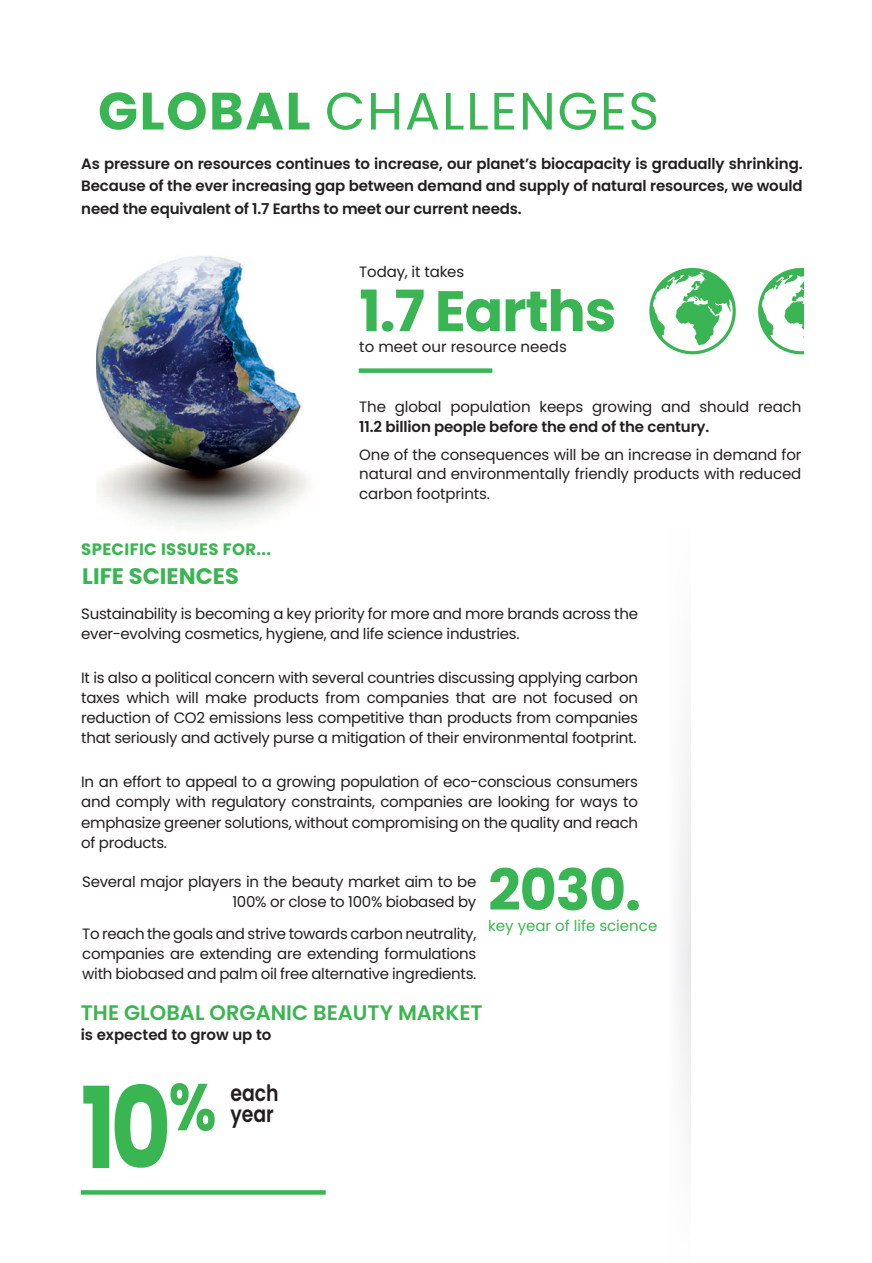
<style>
.page{position:relative;width:872px;height:1263px;background:#fff}
.page>*{position:absolute;margin:0;border:0;box-sizing:border-box;transform-origin:0 0}
.t1{font:700 112.8px "Poppins";color:#39b552;scale:.83 1}
.t2{font:700 57px "Poppins";letter-spacing:-.02em;color:#3ab554}
.t3{font:52.5px "Poppins";letter-spacing:.03em;color:#3ab554}
.t4{font:700 22.5px "Poppins";color:#3ab554}
.t5{font:600 22.5px/21px "Poppins";color:#231f20;scale:.84 1}
.t6{font:600 21px "Poppins";color:#3bb552}
.t7{font:700 16.5px "Poppins";letter-spacing:.02em;color:#3bb552}
.t8{font:15px/20.2px "Poppins";letter-spacing:-.02em;color:#231f20;text-align:justify}
.t9{font:600 15px/22.5px "Poppins";letter-spacing:-.01em;color:#231f20;text-align:justify}
.t10{font:15px "Poppins";color:#231f20}
.t11{font:15px "Poppins";color:#3cb654}
.s1{font-weight:700}
</style>
<div class="page">
<img style="left:96px;top:256px;width:263px;height:270px">
<div style="left:359px;top:368px;width:133px;height:5px;background:#3ab554"></div>
<svg style="left:649px;top:268px;width:86px;height:86px"></svg>
<svg style="left:758px;top:268px;width:46px;height:86px"></svg>
<div style="left:81px;top:1190px;width:245px;height:5px;background:#3ab554"></div>
<h3 class="t3" style="left:98px;top:80px;width:563px"><span class="s1">GLOBAL</span> CHALLENGES</h3>
<p class="t9" style="left:81px;top:154px;width:723px">As pressure on resources continues to increase, our planet’s biocapacity is gradually shrinking.<br>Because of the ever increasing gap between demand and supply of natural resources, we would need the equivalent of 1.7 Earths to meet our current needs.</p>
<p class="t8" style="left:359px;top:262px;width:106px">Today, it takes</p>
<h2 class="t2" style="left:359px;top:285px;width:259px">1.7 Earths</h2>
<p class="t10" style="left:359px;top:338px;width:209px">to meet our resource needs</p>
<p class="t7" style="left:81px;top:541px;width:191px">SPECIFIC ISSUES FOR...</p>
<h3 class="t4" style="left:82px;top:566px;width:158px">LIFE SCIENCES</h3>
<p class="t8" style="left:359px;top:397px;width:443px">The global population keeps growing and should reach</p>
<p class="t9" style="left:359px;top:417px;width:352px">11.2 billion people before the end of the century.</p>
<p class="t8" style="left:359px;top:445px;width:443px;line-height:19.5px">One of the consequences will be an increase in demand for natural and environmentally friendly products with reduced carbon footprints.</p>
<p class="t8" style="left:81px;top:603px;width:558px">Sustainability is becoming a key priority for more and more brands across the ever-evolving cosmetics, hygiene, and life science industries.</p>
<p class="t8" style="left:81px;top:667px;width:558px">It is also a political concern with several countries discussing applying carbon taxes which will make products from companies that are not focused on reduction of CO2 emissions less competitive than products from companies that seriously and actively purse a mitigation of their environmental footprint.</p>
<p class="t8" style="left:81px;top:772px;width:558px">In an effort to appeal to a growing population of eco-conscious consumers and comply with regulatory constraints, companies are looking for ways to emphasize greener solutions, without compromising on the quality and reach of products.</p>
<p class="t8" style="left:82px;top:872px;width:395px;text-align:right">Several major players in the beauty market aim to be<br>100% or close to 100% biobased by</p>
<p class="t8" style="left:82px;top:923px;width:395px">To reach the goals and strive towards carbon neutrality, companies are extending are extending formulations with biobased and palm oil free alternative ingredients.</p>
<h2 class="t2" style="left:488px;top:864px;width:154px">2030.</h2>
<p class="t11" style="left:488px;top:917px;width:171px">key year of life science</p>
<h3 class="t6" style="left:81px;top:1004px;width:403px">THE GLOBAL ORGANIC BEAUTY MARKET</h3>
<p class="t9" style="left:81px;top:1025px;width:192px">is expected to grow up to</p>
<h1 class="t1" style="left:81px;top:1078px;width:165px">10<sup>%</sup></h1>
<h3 class="t5" style="left:230px;top:1085px;width:59px">each year</h3>
</div>
